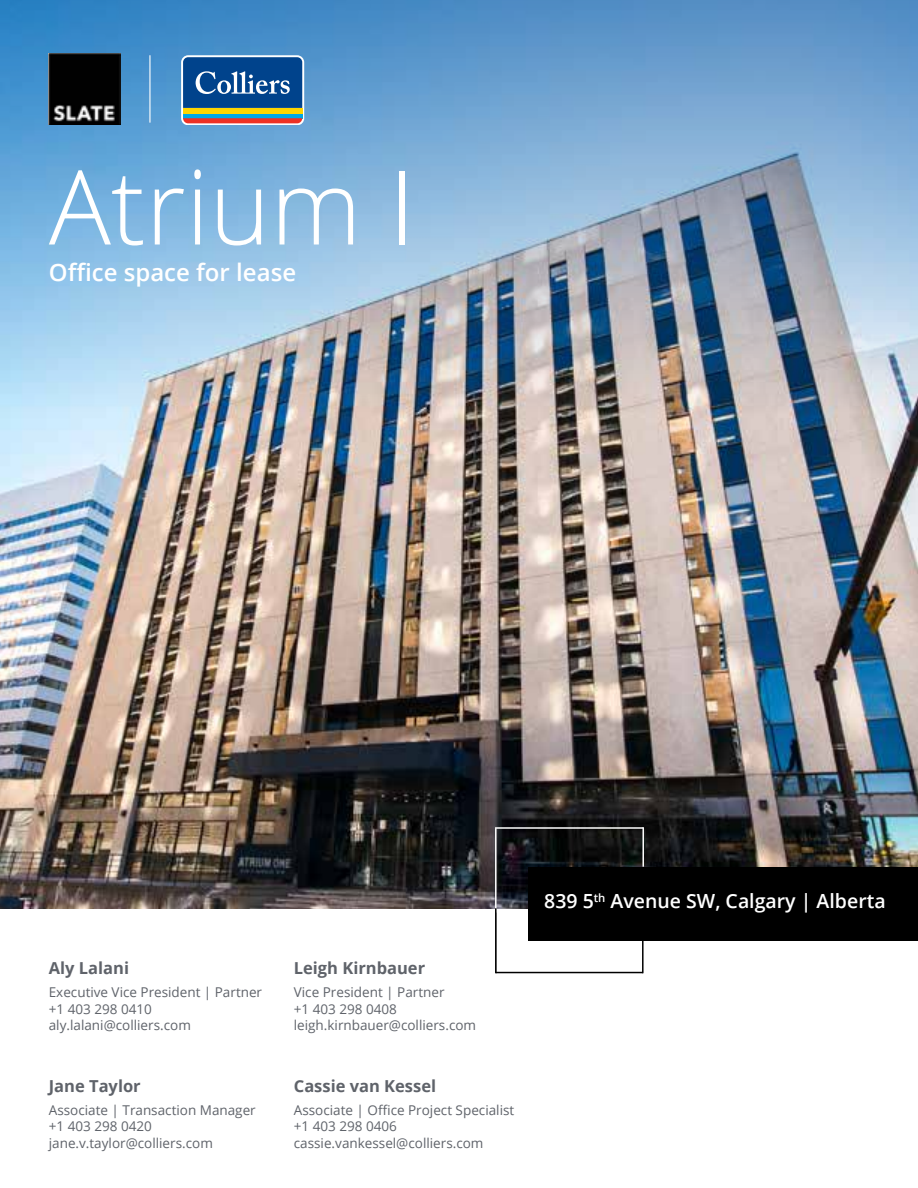
<style>
.page{position:relative;width:918px;height:1188px;background:#fff}
.page>*{position:absolute;margin:0;border:0;box-sizing:border-box;transform-origin:0 0}
.t1{font:300 103.5px "Open Sans";color:#fff}
.t2{font:600 24px "Open Sans";color:#fff}
.t3{font:600 19.5px "Open Sans";color:#fff}
.t4{font:700 16.5px "Open Sans";color:#5f636a}
.t5{font:13.5px/16.5px "Open Sans";color:#5f636a}
</style>
<div class="page">
<img style="left:0;top:540px;width:918px;height:368px">
<img style="left:0;top:0;width:918px;height:540px">
<svg style="left:181px;top:55px;width:123px;height:70px"></svg>
<div style="left:183px;top:113px;width:119px;height:5px;background:#00a8e4"></div>
<div style="left:183px;top:108px;width:119px;height:5px;background:#ffd600"></div>
<svg style="left:183px;top:118px;width:119px;height:5px"></svg>
<svg style="left:183px;top:57px;width:119px;height:51px;background:#1d5899"></svg>
<hr style="left:149px;top:55px;width:2px;height:68px;background:#fff">
<img style="left:49px;top:53px;width:71px;height:72px">
<div style="left:528px;top:867px;width:390px;height:73px;background:#000"></div>
<hr style="left:495px;top:827px;width:148px;height:2px;background:#fff">
<hr style="left:642px;top:827px;width:2px;height:40px;background:#fff">
<hr style="left:495px;top:828px;width:2px;height:145px;background:#fff">
<hr style="left:495px;top:908px;width:2px;height:65px;background:#000">
<hr style="left:496px;top:972px;width:147px;height:1px;background:#000">
<hr style="left:642px;top:934px;width:2px;height:39px;background:#000">
<h1 class="t1" style="left:49px;top:136px;width:367px">Atrium I</h1>
<h2 class="t2" style="left:49px;top:256px;width:249px">Office space for lease</h2>
<p class="t4" style="left:49px;top:956px;width:82px">Aly Lalani</p>
<p class="t5" style="left:49px;top:984px;width:215px">Executive Vice President | Partner +1 403 298 0410 aly.lalani@colliers.com</p>
<p class="t4" style="left:49px;top:1074px;width:93px">Jane Taylor</p>
<p class="t5" style="left:49px;top:1101px;width:208px">Associate | Transaction Manager +1 403 298 0420 jane.v.taylor@colliers.com</p>
<p class="t4" style="left:294px;top:956px;width:133px">Leigh Kirnbauer</p>
<p class="t5" style="left:294px;top:984px;width:184px">Vice President | Partner<br>+1 403 298 0408 leigh.kirnbauer@colliers.com</p>
<p class="t4" style="left:294px;top:1074px;width:144px">Cassie van Kessel</p>
<p class="t5" style="left:294px;top:1101px;width:222px">Associate | Office Project Specialist +1 403 298 0406 cassie.vankessel@colliers.com</p>
<h3 class="t3" style="left:544px;top:888px;width:343px">839 5<sup>th</sup> Avenue SW, Calgary | Alberta</h3>
</div>
